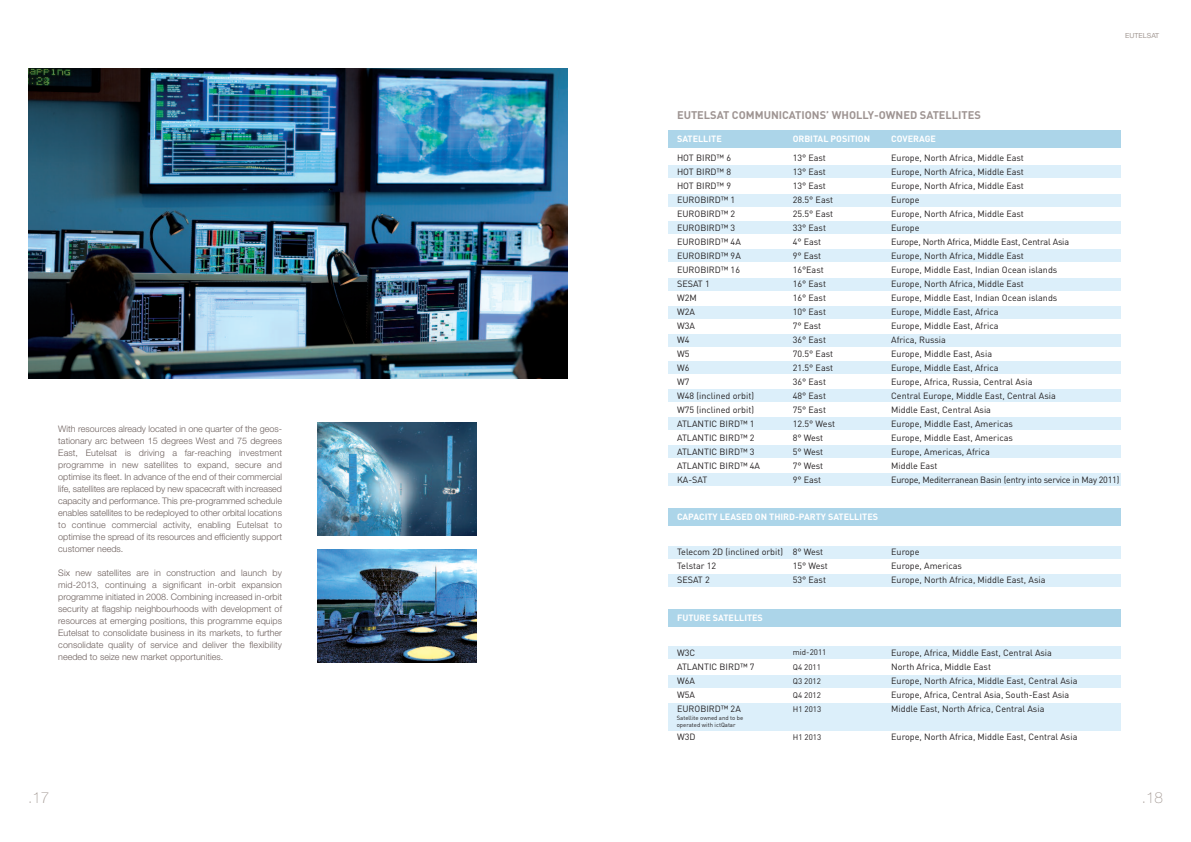
<style>
.page{position:relative;width:1191px;height:842px;background:#fff}
.page>*{position:absolute;margin:0;border:0;box-sizing:border-box;transform-origin:0 0}
.t1{font:100 15.3px "Helvetica Neue";color:#a39994}
.t2{font:700 11px "DIN";color:#9e9492}
.t3{font:9px "DIN";color:#231f20}
.t4{font:300 9px/12px "Helvetica Neue";color:#6d605d;text-align:justify}
.t5{font:700 9px "DIN";color:#fff}
.t6{font:9px "DIN";letter-spacing:-.025em;color:#231f20}
.t7{font:9px "DIN";letter-spacing:-.02em;color:#231f20}
.t8{font:8px/14.5px "DIN";color:#231f20}
.t9{font:7px "Helvetica Neue";color:#a39994}
.t10{font:6px/7px "DIN";color:#231f20}
</style>
<div class="page">
<img style="left:28px;top:68px;width:539px;height:310px">
<img style="left:318px;top:423px;width:159px;height:112px">
<img style="left:318px;top:550px;width:159px;height:112px">
<div style="left:668px;top:165px;width:452px;height:13px;background:#dceffa"></div>
<div style="left:668px;top:194px;width:452px;height:12px;background:#dceffa"></div>
<div style="left:668px;top:221px;width:452px;height:13px;background:#dceffa"></div>
<div style="left:668px;top:249px;width:452px;height:13px;background:#dceffa"></div>
<div style="left:668px;top:130px;width:452px;height:17px;background:#acd5e9"></div>
<div style="left:668px;top:509px;width:452px;height:17px;background:#acd5e9"></div>
<div style="left:668px;top:609px;width:452px;height:17px;background:#acd5e9"></div>
<div style="left:668px;top:278px;width:452px;height:12px;background:#dceffa"></div>
<div style="left:668px;top:306px;width:452px;height:13px;background:#dceffa"></div>
<div style="left:668px;top:334px;width:452px;height:12px;background:#dceffa"></div>
<div style="left:668px;top:361px;width:452px;height:13px;background:#dceffa"></div>
<div style="left:668px;top:389px;width:452px;height:13px;background:#dceffa"></div>
<div style="left:668px;top:417px;width:452px;height:13px;background:#dceffa"></div>
<div style="left:668px;top:445px;width:452px;height:13px;background:#dceffa"></div>
<div style="left:668px;top:473px;width:452px;height:13px;background:#dceffa"></div>
<div style="left:668px;top:546px;width:452px;height:13px;background:#dceffa"></div>
<div style="left:668px;top:574px;width:452px;height:13px;background:#dceffa"></div>
<div style="left:668px;top:646px;width:452px;height:13px;background:#dceffa"></div>
<div style="left:668px;top:675px;width:452px;height:13px;background:#dceffa"></div>
<div style="left:668px;top:703px;width:452px;height:27px;background:#dceffa"></div>
<p class="t4" style="left:58px;top:423px;width:225px">With resources already located in one quarter of the geos&shy;tationary arc between 15 degrees West and 75 degrees East, Eutelsat is driving a far-reaching investment programme in new satellites to expand, secure and optimise its fleet. In advance of the end of their commercial life, satellites are replaced by new spacecraft with increased capacity and performance. This pre-programmed schedule enables satellites to be redeployed to other orbital locations to continue commercial activity, enabling Eutelsat to optimise the spread of its resources and efficiently support customer needs.</p>
<p class="t4" style="left:58px;top:567px;width:225px">Six new satellites are in construction and launch by mid-2013, continuing a significant in-orbit expansion programme initiated in 2008. Combining increased in-orbit security at flagship neighbourhoods with development of resources at emerging positions, this programme equips Eutelsat to consolidate business in its markets, to further consolidate quality of service and deliver the flexibility needed to seize new market opportunities.</p>
<p class="t9" style="left:1125px;top:33px;width:35px">EUTELSAT</p>
<p class="t2" style="left:677px;top:109px;width:305px">EUTELSAT COMMUNICATIONS’ WHOLLY-OWNED SATELLITES</p>
<p class="t5" style="left:677px;top:133px;width:46px">SATELLITE</p>
<p class="t5" style="left:792px;top:133px;width:79px">ORBITAL POSITION</p>
<p class="t5" style="left:891px;top:133px;width:46px">COVERAGE</p>
<p class="t3" style="left:677px;top:152px;width:56px">HOT BIRD™ 6</p>
<p class="t3" style="left:792px;top:152px;width:35px">13° East</p>
<p class="t3" style="left:891px;top:152px;width:134px">Europe, North Africa, Middle East</p>
<p class="t3" style="left:677px;top:166px;width:56px">HOT BIRD™ 8</p>
<p class="t3" style="left:792px;top:166px;width:35px">13° East</p>
<p class="t3" style="left:891px;top:166px;width:134px">Europe, North Africa, Middle East</p>
<p class="t3" style="left:677px;top:180px;width:56px">HOT BIRD™ 9</p>
<p class="t3" style="left:792px;top:180px;width:35px">13° East</p>
<p class="t3" style="left:891px;top:180px;width:134px">Europe, North Africa, Middle East</p>
<p class="t3" style="left:677px;top:194px;width:60px">EUROBIRD™ 1</p>
<p class="t3" style="left:792px;top:194px;width:42px">28.5° East</p>
<p class="t3" style="left:891px;top:194px;width:30px">Europe</p>
<p class="t3" style="left:677px;top:208px;width:60px">EUROBIRD™ 2</p>
<p class="t3" style="left:792px;top:208px;width:42px">25.5° East</p>
<p class="t3" style="left:891px;top:208px;width:134px">Europe, North Africa, Middle East</p>
<p class="t3" style="left:677px;top:222px;width:60px">EUROBIRD™ 3</p>
<p class="t3" style="left:792px;top:222px;width:35px">33° East</p>
<p class="t3" style="left:891px;top:222px;width:30px">Europe</p>
<p class="t3" style="left:677px;top:236px;width:65px">EUROBIRD™ 4A</p>
<p class="t3" style="left:792px;top:236px;width:30px">4° East</p>
<p class="t7" style="left:891px;top:236px;width:179px">Europe, North Africa, Middle East, Central Asia</p>
<p class="t3" style="left:677px;top:250px;width:65px">EUROBIRD™ 9A</p>
<p class="t3" style="left:792px;top:250px;width:30px">9° East</p>
<p class="t3" style="left:891px;top:250px;width:134px">Europe, North Africa, Middle East</p>
<p class="t3" style="left:677px;top:264px;width:64px">EUROBIRD™ 16</p>
<p class="t3" style="left:792px;top:264px;width:33px">16°East</p>
<p class="t3" style="left:891px;top:264px;width:168px">Europe, Middle East, Indian Ocean islands</p>
<p class="t3" style="left:677px;top:278px;width:34px">SESAT 1</p>
<p class="t3" style="left:792px;top:278px;width:35px">16° East</p>
<p class="t3" style="left:891px;top:278px;width:134px">Europe, North Africa, Middle East</p>
<p class="t3" style="left:677px;top:292px;width:21px">W2M</p>
<p class="t3" style="left:792px;top:292px;width:35px">16° East</p>
<p class="t3" style="left:891px;top:292px;width:168px">Europe, Middle East, Indian Ocean islands</p>
<p class="t3" style="left:677px;top:306px;width:19px">W2A</p>
<p class="t3" style="left:792px;top:306px;width:35px">10° East</p>
<p class="t3" style="left:891px;top:306px;width:109px">Europe, Middle East, Africa</p>
<p class="t3" style="left:677px;top:320px;width:19px">W3A</p>
<p class="t3" style="left:792px;top:320px;width:30px">7° East</p>
<p class="t3" style="left:891px;top:320px;width:109px">Europe, Middle East, Africa</p>
<p class="t3" style="left:677px;top:334px;width:14px">W4</p>
<p class="t3" style="left:792px;top:334px;width:35px">36° East</p>
<p class="t3" style="left:891px;top:334px;width:56px">Africa, Russia</p>
<p class="t3" style="left:677px;top:348px;width:14px">W5</p>
<p class="t3" style="left:792px;top:348px;width:42px">70.5° East</p>
<p class="t3" style="left:891px;top:348px;width:102px">Europe, Middle East, Asia</p>
<p class="t3" style="left:677px;top:362px;width:14px">W6</p>
<p class="t3" style="left:792px;top:362px;width:42px">21.5° East</p>
<p class="t3" style="left:891px;top:362px;width:109px">Europe, Middle East, Africa</p>
<p class="t3" style="left:677px;top:376px;width:14px">W7</p>
<p class="t3" style="left:792px;top:376px;width:35px">36° East</p>
<p class="t3" style="left:891px;top:376px;width:143px">Europe, Africa, Russia, Central Asia</p>
<p class="t3" style="left:677px;top:390px;width:79px">W48 (inclined orbit)</p>
<p class="t3" style="left:792px;top:390px;width:35px">48° East</p>
<p class="t3" style="left:891px;top:390px;width:166px">Central Europe, Middle East, Central Asia</p>
<p class="t3" style="left:677px;top:404px;width:79px">W75 (inclined orbit)</p>
<p class="t3" style="left:792px;top:404px;width:35px">75° East</p>
<p class="t3" style="left:891px;top:404px;width:101px">Middle East, Central Asia</p>
<p class="t3" style="left:677px;top:418px;width:79px">ATLANTIC BIRD™ 1</p>
<p class="t3" style="left:792px;top:418px;width:44px">12.5° West</p>
<p class="t3" style="left:891px;top:418px;width:123px">Europe, Middle East, Americas</p>
<p class="t3" style="left:677px;top:432px;width:79px">ATLANTIC BIRD™ 2</p>
<p class="t3" style="left:792px;top:432px;width:32px">8° West</p>
<p class="t3" style="left:891px;top:432px;width:123px">Europe, Middle East, Americas</p>
<p class="t3" style="left:677px;top:446px;width:79px">ATLANTIC BIRD™ 3</p>
<p class="t3" style="left:792px;top:446px;width:32px">5° West</p>
<p class="t3" style="left:891px;top:446px;width:100px">Europe, Americas, Africa</p>
<p class="t3" style="left:677px;top:460px;width:84px">ATLANTIC BIRD™ 4A</p>
<p class="t3" style="left:792px;top:460px;width:32px">7° West</p>
<p class="t3" style="left:891px;top:460px;width:48px">Middle East</p>
<p class="t3" style="left:677px;top:474px;width:32px">KA-SAT</p>
<p class="t3" style="left:792px;top:474px;width:30px">9° East</p>
<p class="t6" style="left:891px;top:474px;width:230px">Europe, Mediterranean Basin (entry into service in May 2011)</p>
<p class="t5" style="left:677px;top:512px;width:202px">CAPACITY LEASED ON THIRD-PARTY SATELLITES</p>
<p class="t3" style="left:677px;top:547px;width:148px">Telecom 2D (inclined orbit) 8° West</p>
<p class="t3" style="left:891px;top:547px;width:30px">Europe</p>
<p class="t3" style="left:677px;top:561px;width:41px">Telstar 12</p>
<p class="t3" style="left:792px;top:561px;width:37px">15° West</p>
<p class="t3" style="left:891px;top:561px;width:72px">Europe, Americas</p>
<p class="t3" style="left:677px;top:575px;width:34px">SESAT 2</p>
<p class="t3" style="left:792px;top:575px;width:35px">53° East</p>
<p class="t3" style="left:891px;top:575px;width:156px">Europe, North Africa, Middle East, Asia</p>
<p class="t5" style="left:677px;top:612px;width:87px">FUTURE SATELLITES</p>
<p class="t3" style="left:677px;top:647px;width:20px">W3C</p>
<p class="t3" style="left:891px;top:647px;width:162px">Europe, Africa, Middle East, Central Asia</p>
<p class="t3" style="left:677px;top:661px;width:79px">ATLANTIC BIRD™ 7</p>
<p class="t3" style="left:891px;top:661px;width:101px">North Africa, Middle East</p>
<p class="t3" style="left:677px;top:675px;width:19px">W6A</p>
<p class="t3" style="left:891px;top:675px;width:188px">Europe, North Africa, Middle East, Central Asia</p>
<p class="t3" style="left:677px;top:689px;width:19px">W5A</p>
<p class="t3" style="left:891px;top:689px;width:180px">Europe, Africa, Central Asia, South-East Asia</p>
<p class="t3" style="left:677px;top:703px;width:65px">EUROBIRD™ 2A</p>
<p class="t3" style="left:891px;top:703px;width:155px">Middle East, North Africa, Central Asia</p>
<p class="t3" style="left:677px;top:731px;width:20px">W3D</p>
<p class="t3" style="left:891px;top:731px;width:188px">Europe, North Africa, Middle East, Central Asia</p>
<p class="t8" style="left:793px;top:645px;width:35px">mid-2011<br>Q4 2011<br>Q3 2012</p>
<p class="t8" style="left:793px;top:688px;width:30px">Q4 2012<br>H1 2013</p>
<p class="t8" style="left:793px;top:730px;width:30px">H1 2013</p>
<p class="t10" style="left:676px;top:714px;width:68px">Satellite owned and to be operated with ictQatar</p>
<h1 class="t1" style="left:28px;top:792px;width:23px">.17</h1>
<h1 class="t1" style="left:1141px;top:792px;width:23px">.18</h1>
</div>
